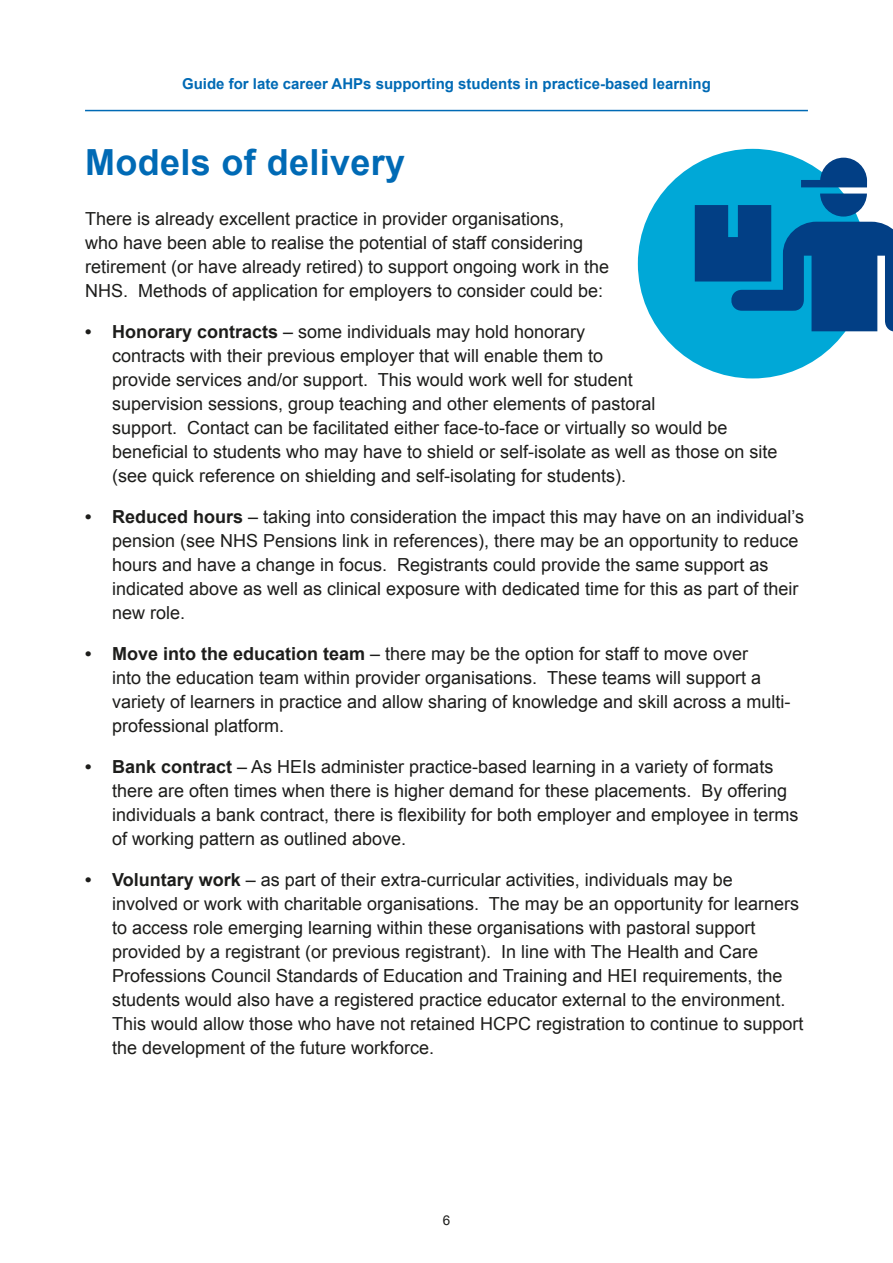
<style>
.page{position:relative;width:893px;height:1263px;background:#fff}
.page>*{position:absolute;margin:0;border:0;box-sizing:border-box;transform-origin:0 0}
.Body_Copy{font:700 36px "Arial";letter-spacing:.01em;color:#006ab5}
.Body_Copy-2{font:18px/24px "Arial";color:#1d1d1b}
.t1{font:700 15px "Arial";color:#006ab5}
.t2{font:13.5px "Arial";color:#1d1d1b}
.s1{font-weight:700}
</style>
<div class="page">
<hr style="left:85px;top:110px;width:723px;height:1px;background:#006ab5">
<div style="left:638px;top:149px;width:229px;height:229px;background:#00a8d7;border-radius:50%"></div>
<svg style="left:801px;top:158px;width:66px;height:29px"></svg>
<svg style="left:695px;top:194px;width:198px;height:141px"></svg>
<p class="t1" style="left:182px;top:74px;width:530px">Guide for late career AHPs supporting students in practice-based learning</p>
<p class="Body_Copy" style="left:85px;top:139px;width:322px">Models of delivery</p>
<p class="Body_Copy-2" style="left:85px;top:206px;width:526px">There is already excellent practice in provider organisations,<br>who have been able to realise the potential of staff considering retirement (or have already retired) to support ongoing work in the NHS. Methods of application for employers to consider could be:</p>
<p class="Body_Copy-2" style="left:112px;top:319px;width:667px;text-indent:-27px"><span class="s1">• Honorary contracts</span> – some individuals may hold honorary<br>contracts with their previous employer that will enable them to<br>provide services and/or support. This would work well for student<br>supervision sessions, group teaching and other elements of pastoral<br>support. Contact can be facilitated either face-to-face or virtually so would be beneficial to students who may have to shield or self-isolate as well as those on site (see quick reference on shielding and self-isolating for students).</p>
<p class="Body_Copy-2" style="left:112px;top:504px;width:694px;text-indent:-27px"><span class="s1">• Reduced hours</span> – taking into consideration the impact this may have on an individual’s pension (see NHS Pensions link in references), there may be an opportunity to reduce hours and have a change in focus. Registrants could provide the same support as indicated above as well as clinical exposure with dedicated time for this as part of their new role.</p>
<p class="Body_Copy-2" style="left:112px;top:641px;width:680px;text-indent:-27px"><span class="s1">• Move into the education team</span> – there may be the option for staff to move over<br>into the education team within provider organisations. These teams will support a variety of learners in practice and allow sharing of knowledge and skill across a multi&shy;professional platform.</p>
<p class="Body_Copy-2" style="left:112px;top:754px;width:688px;text-indent:-27px"><span class="s1">• Bank contract</span> – As HEIs administer practice-based learning in a variety of formats there are often times when there is higher demand for these placements. By offering individuals a bank contract, there is flexibility for both employer and employee in terms of working pattern as outlined above.</p>
<p class="Body_Copy-2" style="left:112px;top:867px;width:693px;text-indent:-27px"><span class="s1">• Voluntary work</span> – as part of their extra-curricular activities, individuals may be involved or work with charitable organisations. The may be an opportunity for learners to access role emerging learning within these organisations with pastoral support provided by a registrant (or previous registrant). In line with The Health and Care Professions Council Standards of Education and Training and HEI requirements, the students would also have a registered practice educator external to the environment.<br>This would allow those who have not retained HCPC registration to continue to support the development of the future workforce.</p>
<p class="t2" style="left:443px;top:1212px;width:9px">6</p>
</div>
